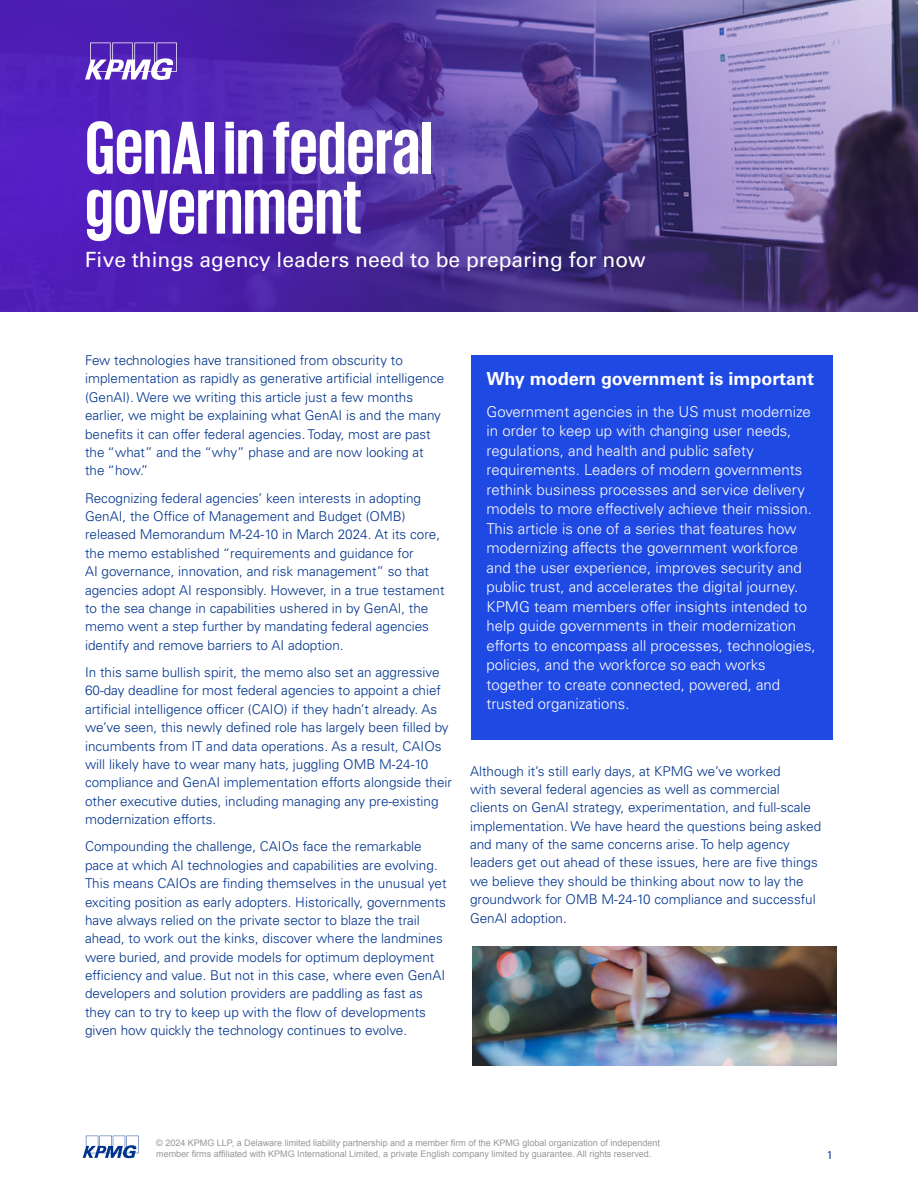
<style>
.page{position:relative;width:918px;height:1188px;background:#fff}
.page>*{position:absolute;margin:0;border:0;box-sizing:border-box;transform-origin:0 0}
.t1{font:700 76.5px/60px "KPMG";color:#fff}
.t2{font:21px "Univers LT Std";color:#fff}
.t3{font:700 18px "Univers LT Std";color:#fff}
.t4{font:300 15px/19.5px "Univers LT Std";color:#fff}
.t5{font:300 13.5px/18.3px "Univers LT Std";color:#00338d}
.t6{font:12px "Myriad Pro";color:#00338d}
.t7{font:9px/10.8px "Arial";color:#989898}
</style>
<div class="page">
<svg style="left:83px;top:1136px;width:56px;height:22px"></svg>
<img style="left:0;top:0;width:918px;height:312px">
<svg style="left:85px;top:43px;width:92px;height:37px"></svg>
<div style="left:472px;top:355px;width:361px;height:384px;background:#1e49e2"></div>
<img style="left:473px;top:947px;width:363px;height:119px">
<h1 class="t1" style="left:85px;top:115px;width:349px">GenAI in federal government</h1>
<h2 class="t2" style="left:85px;top:247px;width:562px">Five things agency leaders need to be preparing for now</h2>
<p class="t5" style="left:85px;top:351px;width:361px">Few technologies have transitioned from obscurity to implementation as rapidly as generative artificial intelligence (GenAI). Were we writing this article just a few months earlier, we might be explaining what GenAI is and the many benefits it can offer federal agencies. Today, most are past the “what” and the “why” phase and are now looking at the “how.”</p>
<p class="t5" style="left:85px;top:489px;width:361px">Recognizing federal agencies’ keen interests in adopting GenAI, the Office of Management and Budget (OMB) released Memorandum M-24-10 in March 2024. At its core, the memo established “requirements and guidance for<br>AI governance, innovation, and risk management” so that agencies adopt AI responsibly. However, in a true testament to the sea change in capabilities ushered in by GenAI, the memo went a step further by mandating federal agencies identify and remove barriers to AI adoption.</p>
<p class="t5" style="left:85px;top:663px;width:368px">In this same bullish spirit, the memo also set an aggressive 60-day deadline for most federal agencies to appoint a chief artificial intelligence officer (CAIO) if they hadn’t already. As we’ve seen, this newly defined role has largely been filled by incumbents from IT and data operations. As a result, CAIOs will likely have to wear many hats, juggling OMB M-24-10 compliance and GenAI implementation efforts alongside their other executive duties, including managing any pre-existing modernization efforts.</p>
<p class="t5" style="left:85px;top:837px;width:363px">Compounding the challenge, CAIOs face the remarkable pace at which AI technologies and capabilities are evolving.<br>This means CAIOs are finding themselves in the unusual yet exciting position as early adopters. Historically, governments have always relied on the private sector to blaze the trail ahead, to work out the kinks, discover where the landmines were buried, and provide models for optimum deployment efficiency and value. But not in this case, where even GenAI developers and solution providers are paddling as fast as they can to try to keep up with the flow of developments given how quickly the technology continues to evolve.</p>
<h3 class="t3" style="left:487px;top:368px;width:329px">Why modern government is important</h3>
<p class="t4" style="left:487px;top:402px;width:331px">Government agencies in the US must modernize in order to keep up with changing user needs, regulations, and health and public safety requirements. Leaders of modern governments rethink business processes and service delivery models to more effectively achieve their mission.<br>This article is one of a series that features how modernizing affects the government workforce and the user experience, improves security and public trust, and accelerates the digital journey.<br>KPMG team members offer insights intended to help guide governments in their modernization efforts to encompass all processes, technologies, policies, and the workforce so each works together to create connected, powered, and trusted organizations.</p>
<p class="t5" style="left:470px;top:762px;width:353px">Although it’s still early days, at KPMG we’ve worked<br>with several federal agencies as well as commercial clients on GenAI strategy, experimentation, and full-scale implementation. We have heard the questions being asked and many of the same concerns arise. To help agency leaders get out ahead of these issues, here are five things we believe they should be thinking about now to lay the groundwork for OMB M-24-10 compliance and successful GenAI adoption.</p>
<p class="t7" style="left:156px;top:1138px;width:505px">© 2024 KPMG LLP, a Delaware limited liability partnership and a member firm of the KPMG global organization of independent member firms affiliated with KPMG International Limited, a private English company limited by guarantee. All rights reserved.</p>
<p class="t6" style="left:827px;top:1147px;width:8px">1</p>
</div>
